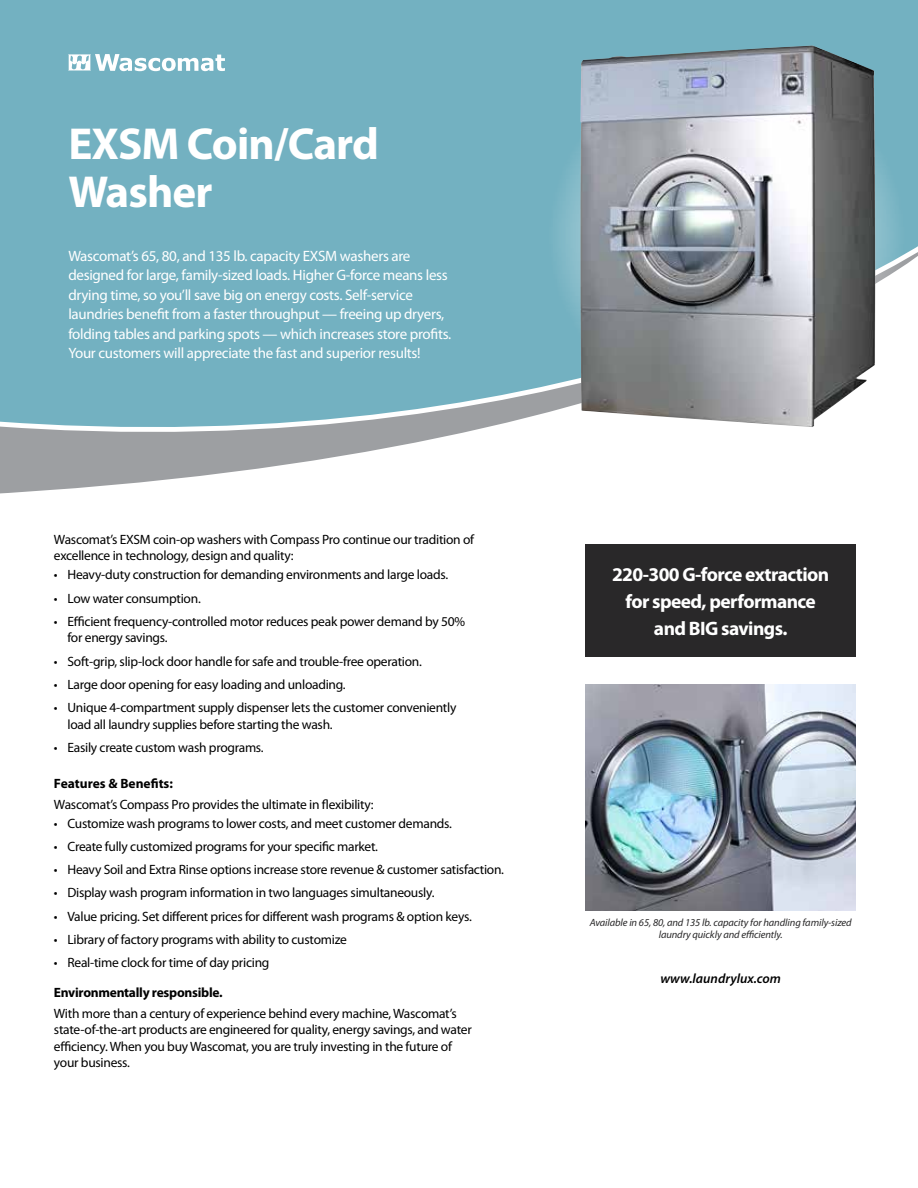
<style>
.page{position:relative;width:918px;height:1188px;background:#fff}
.page>*{position:absolute;margin:0;border:0;box-sizing:border-box;transform-origin:0 0}
.t1{font:700 45px/48px "Myriad Pro";letter-spacing:-.02em;color:#fff}
.t2{font:700 19.5px/27px "Myriad Pro";letter-spacing:-.03em;color:#fff;text-align:center}
.t3{font:15px/19.5px "Myriad Pro";letter-spacing:-.02em;color:#fff}
.t4{font:13.5px/16.5px "Myriad Pro";letter-spacing:-.02em;color:#000}
.t5{font:700 13.5px "Myriad Pro";letter-spacing:-.02em;color:#000}
.t6{font:italic 600 13.5px "Myriad Pro";color:#000}
.t7{font:700 13.5px "Myriad Pro";color:#000}
.t8{font:italic 10.5px/12.6px "Myriad Pro";letter-spacing:-.01em;color:#292829;text-align:center}
</style>
<div class="page">
<img style="left:586px;top:684px;width:270px;height:226px">
<svg style="left:0;top:473px;width:223px;height:21px;fill:#9d9fa2"></svg>
<svg style="left:0;top:0;width:918px;height:473px;background:#82b6c4"></svg>
<svg style="left:68px;top:54px;width:157px;height:17px"></svg>
<svg style="left:529px;top:38px;width:389px;height:396px;fill:#73b1c1"></svg>
<div style="left:586px;top:544px;width:270px;height:113px;background:#292829"></div>
<img style="left:580px;top:46px;width:295px;height:381px">
<h1 class="t1" style="left:68px;top:119px;width:312px">EXSM Coin/Card<br>Washer</h1>
<p class="t3" style="left:68px;top:246px;width:384px">Wascomat’s 65, 80, and 135 lb. capacity EXSM washers are designed for large, family-sized loads. Higher G-force means less drying time, so you’ll save big on energy costs. Self-service laundries benefit from a faster throughput — freeing up dryers, folding tables and parking spots — which increases store profits.<br>Your customers will appreciate the fast and superior results!</p>
<p class="t4" style="left:54px;top:531px;width:422px">Wascomat’s EXSM coin-op washers with Compass Pro continue our tradition of excellence in technology, design and quality:</p>
<p class="t4" style="left:54px;top:566px;width:396px">• Heavy-duty construction for demanding environments and large loads.</p>
<p class="t4" style="left:54px;top:590px;width:148px">• Low water consumption.</p>
<p class="t4" style="left:67px;top:613px;width:399px;text-indent:-14px">• Efficient frequency-controlled motor reduces peak power demand by 50% for energy savings.</p>
<p class="t4" style="left:54px;top:653px;width:369px">• Soft-grip, slip-lock door handle for safe and trouble-free operation.</p>
<p class="t4" style="left:54px;top:676px;width:293px">• Large door opening for easy loading and unloading.</p>
<p class="t4" style="left:67px;top:699px;width:390px;text-indent:-14px">• Unique 4-compartment supply dispenser lets the customer conveniently load all laundry supplies before starting the wash.</p>
<p class="t4" style="left:54px;top:739px;width:211px">• Easily create custom wash programs.</p>
<p class="t7" style="left:54px;top:774px;width:121px">Features &amp; Benefits:</p>
<p class="t4" style="left:54px;top:796px;width:321px">Wascomat’s Compass Pro provides the ultimate in flexibility:</p>
<p class="t4" style="left:54px;top:815px;width:399px">• Customize wash programs to lower costs, and meet customer demands.</p>
<p class="t4" style="left:54px;top:838px;width:326px">• Create fully customized programs for your specific market.</p>
<p class="t4" style="left:54px;top:861px;width:452px">• Heavy Soil and Extra Rinse options increase store revenue &amp; customer satisfaction.</p>
<p class="t4" style="left:54px;top:884px;width:382px">• Display wash program information in two languages simultaneously.</p>
<p class="t4" style="left:54px;top:908px;width:419px">• Value pricing. Set different prices for different wash programs &amp; option keys.</p>
<p class="t4" style="left:54px;top:931px;width:294px">• Library of factory programs with ability to customize</p>
<p class="t4" style="left:54px;top:954px;width:217px">• Real-time clock for time of day pricing</p>
<p class="t5" style="left:54px;top:984px;width:170px">Environmentally responsible.</p>
<p class="t4" style="left:54px;top:1005px;width:419px">With more than a century of experience behind every machine, Wascomat’s state-of-the-art products are engineered for quality, energy savings, and water efficiency. When you buy Wascomat, you are truly investing in the future of your business.</p>
<h2 class="t2" style="left:612px;top:560px;width:219px">220-300 G-force extraction for speed, performance and BIG savings.</h2>
<p class="t8" style="left:590px;top:916px;width:264px">Available in 65, 80, and 135 lb. capacity for handling family-sized laundry quickly and efficiently.</p>
<p class="t6" style="left:660px;top:970px;width:122px">www.laundrylux.com</p>
</div>
